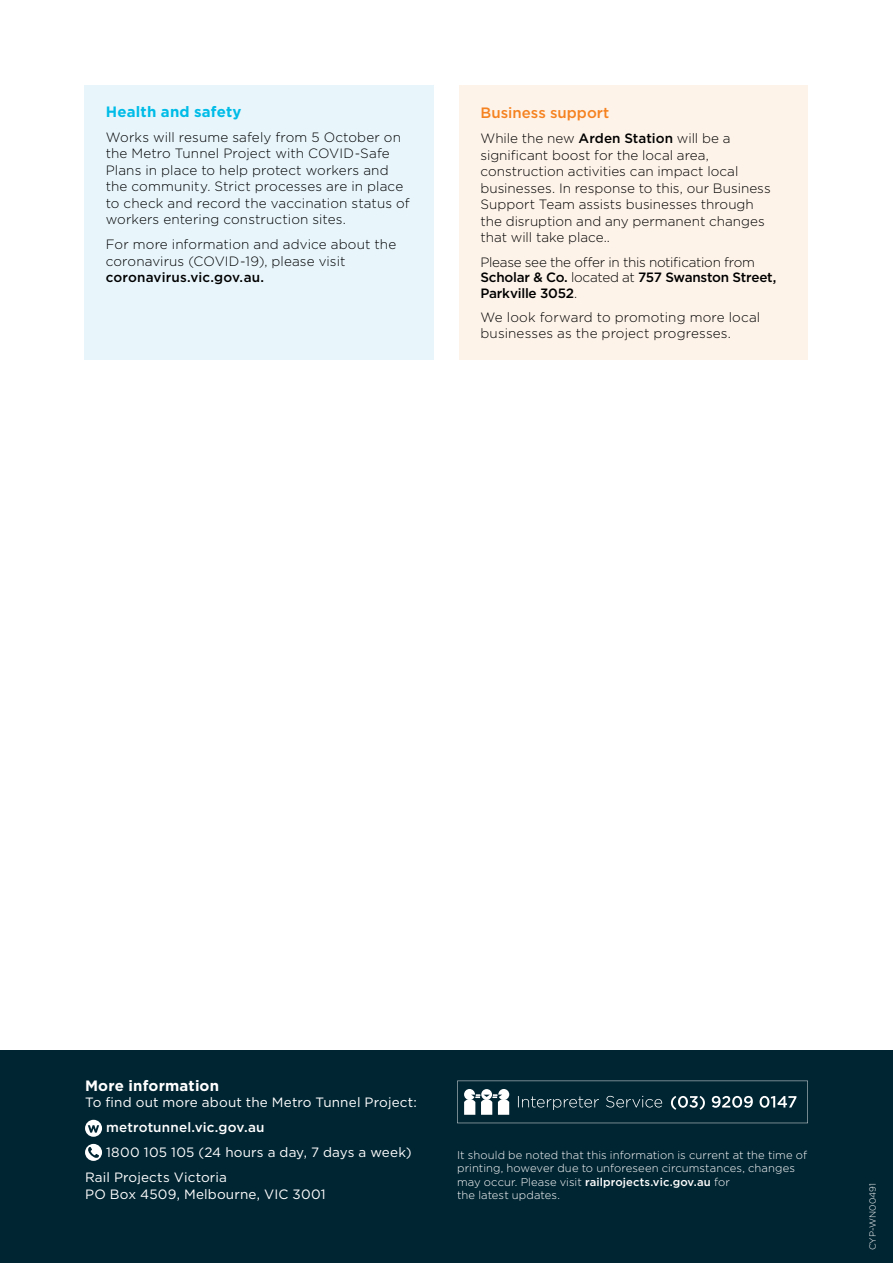
<style>
.page{position:relative;width:893px;height:1263px;background:#fff}
.page>*{position:absolute;margin:0;border:0;box-sizing:border-box;transform-origin:0 0}
.t1{font:700 15px "Gotham";letter-spacing:.015em;color:#00bce7}
.t2{font:500 15px "Gotham";color:#f58220}
.t3{font:700 15px "Gotham";letter-spacing:.01em;color:#fff}
.t4{font:300 13.5px/16.5px "Gotham";letter-spacing:.005em;color:#000}
.t5{font:13.5px/25px "Gotham";letter-spacing:.015em;color:#fff}
.t6{font:300 13.5px/15.8px "Gotham";letter-spacing:-.025em;color:#000}
.t7{font:500 13.5px "Gotham";letter-spacing:.01em;color:#000}
.t8{font:500 13.5px "Gotham";letter-spacing:.015em;color:#fff}
.t9{font:300 11.25px/13.5px "Gotham";letter-spacing:.005em;color:#fff}
.t10{font:300 9px "Gotham";color:#fff}
.s1{font-weight:500}
</style>
<div class="page">
<div style="left:85px;top:85px;width:349px;height:274px;background:#e8f6fc"></div>
<div style="left:459px;top:85px;width:349px;height:274px;background:#fef3e9"></div>
<div style="left:0;top:1050px;width:893px;height:213px;background:#002532"></div>
<svg style="left:457px;top:1081px;width:351px;height:42px"></svg>
<div style="left:85px;top:1120px;width:17px;height:17px;background:#fff;border-radius:50%"></div>
<svg style="left:88px;top:1125px;width:11px;height:7px"></svg>
<div style="left:85px;top:1144px;width:17px;height:17px;background:#fff;border-radius:50%"></div>
<svg style="left:88px;top:1147px;width:11px;height:11px"></svg>
<p class="t1" style="left:106px;top:102px;width:137px">Health and safety</p>
<p class="t4" style="left:106px;top:128px;width:305px">Works will resume safely from 5 October on the Metro Tunnel Project with COVID-Safe Plans in place to help protect workers and the community. Strict processes are in place to check and record the vaccination status of workers entering construction sites.</p>
<p class="t4" style="left:106px;top:236px;width:292px">For more information and advice about the coronavirus (COVID-19), please visit</p>
<p class="t7" style="left:106px;top:269px;width:160px">coronavirus.vic.gov.au.</p>
<p class="t2" style="left:480px;top:103px;width:130px">Business support</p>
<p class="t4" style="left:480px;top:130px;width:292px">While the new <span class="s1">Arden Station</span> will be a significant boost for the local area, construction activities can impact local businesses. In response to this, our Business Support Team assists businesses through the disruption and any permanent changes that will take place..</p>
<p class="t6" style="left:480px;top:254px;width:297px">Please see the offer in this notification from<br><span class="s1">Scholar &amp; Co.</span> located at <span class="s1">757 Swanston Street,<br>Parkville 3052</span>.</p>
<p class="t4" style="left:480px;top:309px;width:281px;line-height:15.8px">We look forward to promoting more local businesses as the project progresses.</p>
<p class="t3" style="left:85px;top:1075px;width:136px">More information</p>
<p class="t5" style="left:85px;top:1089px;width:333px">To find out more about the Metro Tunnel Project:</p>
<p class="t8" style="left:106px;top:1118px;width:160px">metrotunnel.vic.gov.au</p>
<p class="t5" style="left:85px;top:1139px;width:328px;text-indent:21px">1800 105 105 (24 hours a day, 7 days a week)<br>Rail Projects Victoria</p>
<p class="t5" style="left:85px;top:1181px;width:242px">PO Box 4509, Melbourne, VIC 3001</p>
<p class="t9" style="left:457px;top:1148px;width:351px">It should be noted that this information is current at the time of printing, however due to unforeseen circumstances, changes may occur. Please visit <span class="s1">railprojects.vic.gov.au</span> for<br>the latest updates.</p>
<p class="t10" style="left:867px;top:1250px;width:68px;rotate:-90deg">CYP-WN00491</p>
</div>
